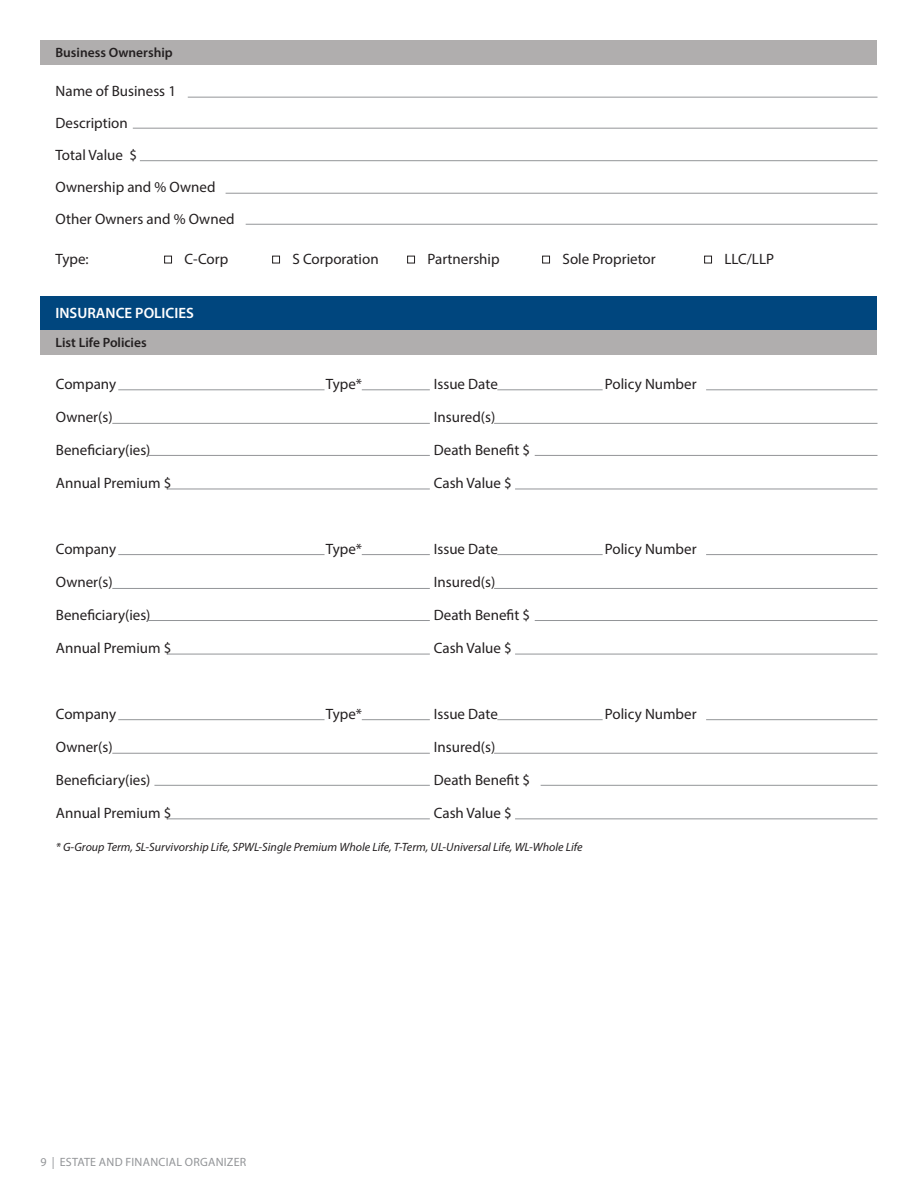
<style>
.page{position:relative;width:918px;height:1188px;background:#fff}
.page>*{position:absolute;margin:0;border:0;box-sizing:border-box;transform-origin:0 0}
.t1{font:15px/32px "Myriad Pro";color:#231f20}
.t2{font:600 15px "Myriad Pro";color:#fff}
.t3{font:600 13.5px "Myriad Pro";color:#231f20}
.t4{font:italic 12px "Myriad Pro";color:#231f20}
.t5{font:12px "Myriad Pro";letter-spacing:.02em;color:#939598}
</style>
<div class="page">
<div style="left:40px;top:297px;width:838px;height:34px;background:#00467e"></div>
<div style="left:40px;top:331px;width:838px;height:24px;background:#b0aeae"></div>
<div style="left:40px;top:40px;width:838px;height:25px;background:#b0aeae"></div>
<hr style="left:118px;top:390px;width:207px;height:1px;background:#939598">
<hr style="left:118px;top:554px;width:207px;height:1px;background:#939598">
<hr style="left:118px;top:719px;width:207px;height:1px;background:#939598">
<hr style="left:497px;top:390px;width:106px;height:1px;background:#939598">
<hr style="left:497px;top:554px;width:106px;height:1px;background:#939598">
<hr style="left:497px;top:719px;width:106px;height:1px;background:#939598">
<hr style="left:706px;top:390px;width:171px;height:1px;background:#939598">
<hr style="left:706px;top:554px;width:171px;height:1px;background:#939598">
<hr style="left:706px;top:719px;width:171px;height:1px;background:#939598">
<hr style="left:362px;top:390px;width:68px;height:1px;background:#939598">
<hr style="left:362px;top:554px;width:68px;height:1px;background:#939598">
<hr style="left:362px;top:719px;width:68px;height:1px;background:#939598">
<hr style="left:112px;top:423px;width:318px;height:1px;background:#939598">
<hr style="left:112px;top:753px;width:318px;height:1px;background:#939598">
<hr style="left:112px;top:588px;width:318px;height:1px;background:#939598">
<hr style="left:494px;top:423px;width:384px;height:1px;background:#939598">
<hr style="left:494px;top:753px;width:384px;height:1px;background:#939598">
<hr style="left:494px;top:588px;width:384px;height:1px;background:#939598">
<hr style="left:147px;top:455px;width:283px;height:1px;background:#939598">
<hr style="left:154px;top:785px;width:276px;height:1px;background:#939598">
<hr style="left:147px;top:620px;width:283px;height:1px;background:#939598">
<hr style="left:535px;top:455px;width:343px;height:1px;background:#939598">
<hr style="left:541px;top:785px;width:336px;height:1px;background:#939598">
<hr style="left:535px;top:620px;width:343px;height:1px;background:#939598">
<hr style="left:167px;top:489px;width:263px;height:1px;background:#939598">
<hr style="left:167px;top:819px;width:263px;height:1px;background:#939598">
<hr style="left:167px;top:654px;width:263px;height:1px;background:#939598">
<hr style="left:515px;top:489px;width:362px;height:1px;background:#939598">
<hr style="left:515px;top:819px;width:362px;height:1px;background:#939598">
<hr style="left:515px;top:654px;width:362px;height:1px;background:#939598">
<div style="left:164px;top:256px;width:8px;height:7px;border:1px solid #231f20"></div>
<div style="left:272px;top:256px;width:8px;height:7px;border:1px solid #231f20"></div>
<div style="left:407px;top:256px;width:8px;height:7px;border:1px solid #231f20"></div>
<div style="left:542px;top:256px;width:8px;height:7px;border:1px solid #231f20"></div>
<div style="left:704px;top:256px;width:8px;height:7px;border:1px solid #231f20"></div>
<hr style="left:188px;top:97px;width:690px;height:1px;background:#939598">
<hr style="left:133px;top:128px;width:745px;height:1px;background:#939598">
<hr style="left:140px;top:160px;width:738px;height:1px;background:#939598">
<hr style="left:226px;top:193px;width:652px;height:1px;background:#939598">
<hr style="left:246px;top:224px;width:632px;height:1px;background:#939598">
<p class="t3" style="left:56px;top:44px;width:119px">Business Ownership</p>
<p class="t1" style="left:56px;top:75px;width:181px">Name of Business 1<br>Description<br>Total Value $<br>Ownership and % Owned<br>Other Owners and % Owned</p>
<p class="t1" style="left:56px;top:243px;width:35px">Type:</p>
<p class="t1" style="left:185px;top:243px;width:45px">C-Corp</p>
<p class="t1" style="left:293px;top:243px;width:88px">S Corporation</p>
<p class="t1" style="left:428px;top:243px;width:74px">Partnership</p>
<p class="t1" style="left:563px;top:243px;width:95px">Sole Proprietor</p>
<p class="t1" style="left:725px;top:243px;width:51px">LLC/LLP</p>
<p class="t2" style="left:55px;top:304px;width:140px">INSURANCE POLICIES</p>
<p class="t3" style="left:56px;top:334px;width:93px">List Life Policies</p>
<p class="t1" style="left:56px;top:368px;width:62px">Company</p>
<p class="t1" style="left:326px;top:368px;width:38px">Type*</p>
<p class="t1" style="left:434px;top:368px;width:65px">Issue Date</p>
<p class="t1" style="left:605px;top:368px;width:93px">Policy Number</p>
<p class="t1" style="left:56px;top:401px;width:58px">Owner(s)</p>
<p class="t1" style="left:434px;top:401px;width:63px">Insured(s)</p>
<p class="t1" style="left:56px;top:434px;width:96px">Beneficiary(ies)</p>
<p class="t1" style="left:434px;top:434px;width:98px">Death Benefit $</p>
<p class="t1" style="left:56px;top:467px;width:117px">Annual Premium $</p>
<p class="t1" style="left:434px;top:467px;width:80px">Cash Value $</p>
<p class="t1" style="left:56px;top:533px;width:62px">Company</p>
<p class="t1" style="left:326px;top:533px;width:38px">Type*</p>
<p class="t1" style="left:434px;top:533px;width:65px">Issue Date</p>
<p class="t1" style="left:605px;top:533px;width:93px">Policy Number</p>
<p class="t1" style="left:56px;top:566px;width:58px">Owner(s)</p>
<p class="t1" style="left:434px;top:566px;width:63px">Insured(s)</p>
<p class="t1" style="left:56px;top:599px;width:96px">Beneficiary(ies)</p>
<p class="t1" style="left:434px;top:599px;width:98px">Death Benefit $</p>
<p class="t1" style="left:56px;top:632px;width:117px">Annual Premium $</p>
<p class="t1" style="left:434px;top:632px;width:80px">Cash Value $</p>
<p class="t1" style="left:56px;top:698px;width:62px">Company</p>
<p class="t1" style="left:326px;top:698px;width:38px">Type*</p>
<p class="t1" style="left:434px;top:698px;width:65px">Issue Date</p>
<p class="t1" style="left:605px;top:698px;width:93px">Policy Number</p>
<p class="t1" style="left:56px;top:731px;width:58px">Owner(s)</p>
<p class="t1" style="left:434px;top:731px;width:63px">Insured(s)</p>
<p class="t1" style="left:56px;top:764px;width:96px">Beneficiary(ies)</p>
<p class="t1" style="left:434px;top:764px;width:98px">Death Benefit $</p>
<p class="t1" style="left:56px;top:797px;width:117px">Annual Premium $</p>
<p class="t1" style="left:434px;top:797px;width:80px">Cash Value $</p>
<p class="t4" style="left:56px;top:840px;width:528px">* G-Group Term, SL-Survivorship Life, SPWL-Single Premium Whole Life, T-Term, UL-Universal Life, WL-Whole Life</p>
<p class="t5" style="left:40px;top:1155px;width:207px">9 | ESTATE AND FINANCIAL ORGANIZER</p>
</div>
